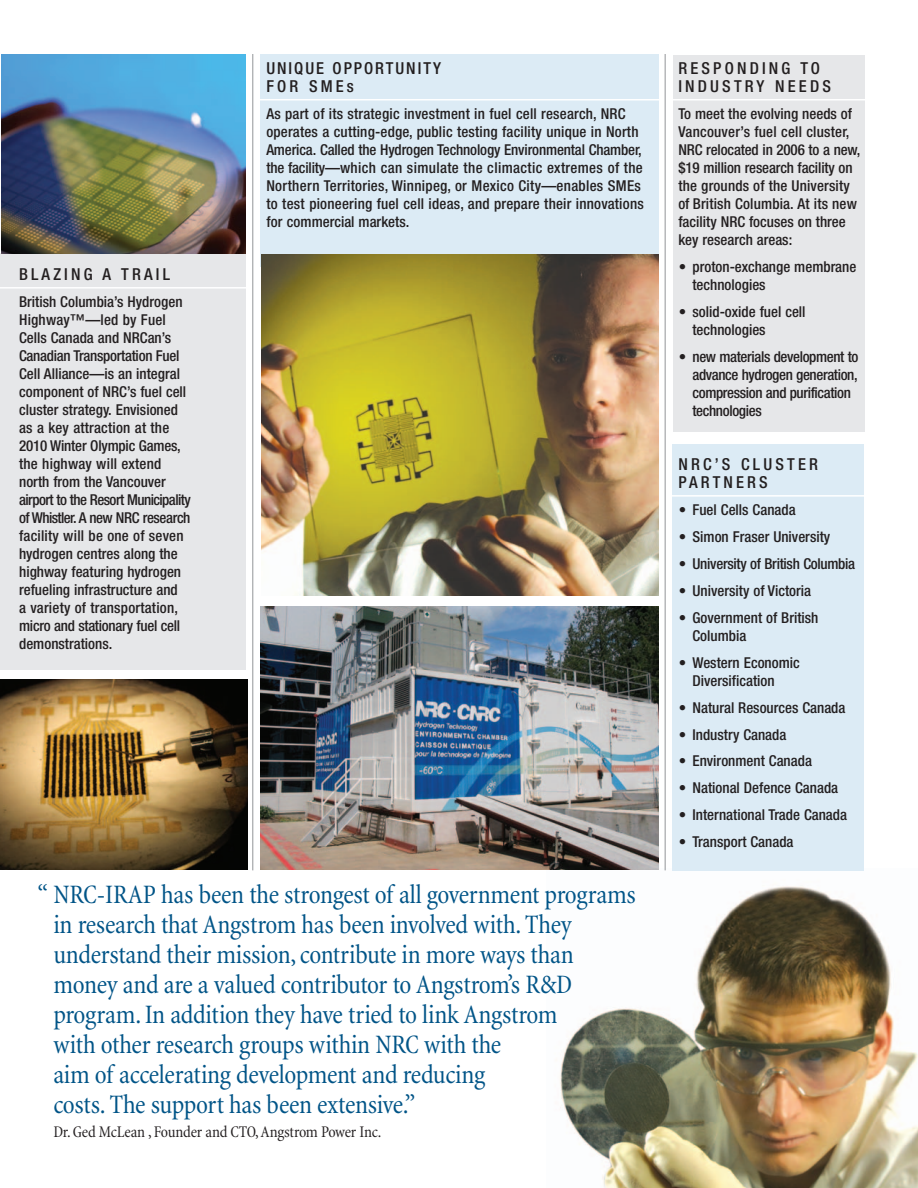
<style>
.page{position:relative;width:918px;height:1188px;background:#fff}
.page>*{position:absolute;margin:0;border:0;box-sizing:border-box;transform-origin:0 0}
.t1{font:condensed 27px/30px "Minion";letter-spacing:-.015em;color:#005487}
.t2{font:500 condensed 16.5px/18px "Helvetica Neue";letter-spacing:.19em;color:#231f20}
.t3{font:condensed 16.5px "Minion";letter-spacing:-.015em;color:#231f20}
.t4{font:500 condensed 16.5px/18px "Helvetica Neue";letter-spacing:.12em;color:#231f20}
.t5{font:500 condensed 15px/18px "Helvetica Neue";color:#231f20}
.t6{font:500 condensed 15px/18px "Helvetica Neue";letter-spacing:-.025em;color:#231f20}
.t7{font:500 condensed 15px "Helvetica Neue";letter-spacing:-.02em;color:#231f20}
</style>
<div class="page">
<div style="left:261px;top:55px;width:398px;height:212px;background:#dcebf5"></div>
<img style="left:0;top:679px;width:247px;height:190px">
<img style="left:560px;top:869px;width:358px;height:319px">
<div style="left:0;top:253px;width:246px;height:417px;background:#e6e7e9"></div>
<img style="left:261px;top:607px;width:397px;height:263px">
<img style="left:1px;top:54px;width:245px;height:200px">
<hr style="left:0;top:287px;width:261px;height:2px;background:#fff">
<div style="left:673px;top:55px;width:192px;height:376px;background:#e6e7e9"></div>
<div style="left:672px;top:444px;width:192px;height:426px;background:#dcebf5"></div>
<hr style="left:259px;top:99px;width:612px;height:1px;background:#fff">
<hr style="left:665px;top:54px;width:1px;height:816px;background:#939598">
<hr style="left:252px;top:54px;width:1px;height:816px;background:#939598">
<hr style="left:670px;top:495px;width:200px;height:2px;background:#fff">
<img style="left:261px;top:254px;width:397px;height:342px">
<p class="t2" style="left:19px;top:267px;width:152px">BLAZING A TRAIL</p>
<p class="t5" style="left:19px;top:294px;width:173px">British Columbia’s Hydrogen<br>Highway™—led by Fuel<br>Cells Canada and NRCan’s<br>Canadian Transportation Fuel<br>Cell Alliance—is an integral component of NRC’s fuel cell cluster strategy. Envisioned as a key attraction at the<br>2010 Winter Olympic Games, the highway will extend north from the Vancouver airport to the Resort Municipality of Whistler. A new NRC research facility will be one of seven hydrogen centres along the highway featuring hydrogen refueling infrastructure and<br>a variety of transportation, micro and stationary fuel cell demonstrations.</p>
<p class="t4" style="left:266px;top:61px;width:176px">UNIQUE OPPORTUNITY<br>FOR SMEs</p>
<p class="t5" style="left:266px;top:106px;width:379px">As part of its strategic investment in fuel cell research, NRC operates a cutting-edge, public testing facility unique in North America. Called the Hydrogen Technology Environmental Chamber, the facility—which can simulate the climactic extremes of the Northern Territories, Winnipeg, or Mexico City—enables SMEs to test pioneering fuel cell ideas, and prepare their innovations for commercial markets.</p>
<p class="t1" style="left:53px;top:882px;width:584px;text-indent:-16px">“ NRC-IRAP has been the strongest of all government programs in research that Angstrom has been involved with. They understand their mission, contribute in more ways than money and are a valued contributor to Angstrom’s R&amp;D program. In addition they have tried to link Angstrom<br>with other research groups within NRC with the<br>aim of accelerating development and reducing<br>costs. The support has been extensive.”</p>
<p class="t3" style="left:53px;top:1125px;width:330px">Dr. Ged McLean , Founder and CTO, Angstrom Power Inc.</p>
<p class="t2" style="left:678px;top:61px;width:154px">RESPONDING TO<br>INDUSTRY NEEDS</p>
<p class="t5" style="left:678px;top:106px;width:184px">To meet the evolving needs of<br>Vancouver’s fuel cell cluster,<br>NRC relocated in 2006 to a new, $19 million research facility on the grounds of the University of British Columbia. At its new facility NRC focuses on three key research areas:</p>
<p class="t5" style="left:692px;top:259px;width:165px;text-indent:-14px">• proton-exchange membrane technologies</p>
<p class="t5" style="left:692px;top:304px;width:115px;text-indent:-14px">• solid-oxide fuel cell technologies</p>
<p class="t6" style="left:692px;top:349px;width:168px;text-indent:-14px">• new materials development to advance hydrogen generation, compression and purification technologies</p>
<p class="t2" style="left:678px;top:456px;width:141px">NRC’S CLUSTER<br>PARTNERS</p>
<p class="t5" style="left:679px;top:502px;width:118px">• Fuel Cells Canada</p>
<p class="t5" style="left:679px;top:529px;width:153px">• Simon Fraser University</p>
<p class="t7" style="left:679px;top:558px;width:178px">• University of British Columbia</p>
<p class="t5" style="left:679px;top:583px;width:134px">• University of Victoria</p>
<p class="t5" style="left:692px;top:610px;width:128px;text-indent:-14px">• Government of British<br>Columbia</p>
<p class="t5" style="left:692px;top:655px;width:109px;text-indent:-14px">• Western Economic<br>Diversification</p>
<p class="t5" style="left:679px;top:700px;width:168px">• Natural Resources Canada</p>
<p class="t5" style="left:679px;top:726px;width:109px">• Industry Canada</p>
<p class="t5" style="left:679px;top:753px;width:134px">• Environment Canada</p>
<p class="t5" style="left:679px;top:780px;width:161px">• National Defence Canada</p>
<p class="t5" style="left:679px;top:807px;width:170px">• International Trade Canada</p>
<p class="t5" style="left:679px;top:834px;width:116px">• Transport Canada</p>
</div>
